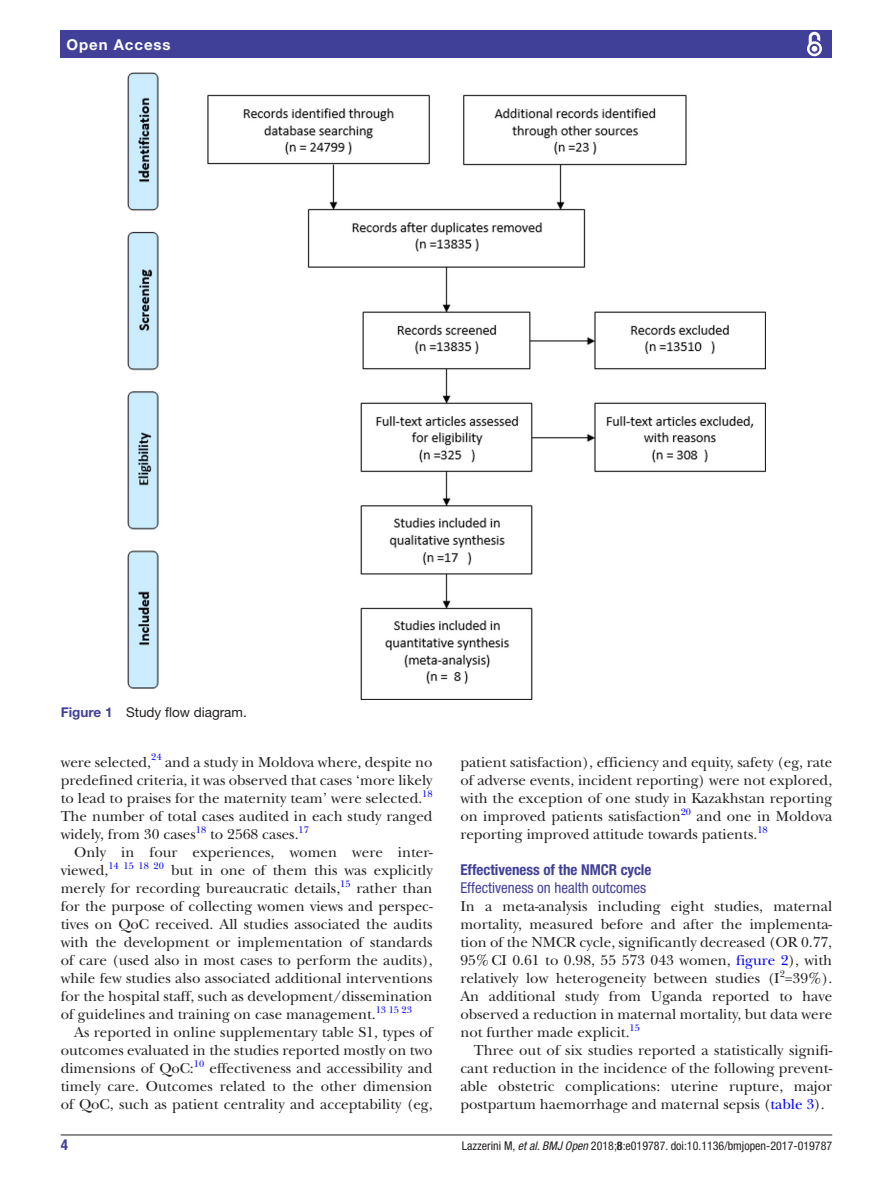
<style>
.page{position:relative;width:893px;height:1191px;background:#fff}
.page>*{position:absolute;margin:0;border:0;box-sizing:border-box;transform-origin:0 0}
.t1{font:15px/18px "New Baskerville";color:#231f20;text-align:justify}
.t2{font:condensed 15px "Helvetica Neue LT Std";color:#414099}
.t3{font:700 condensed 15px "Helvetica Neue LT Std";color:#414099}
.t4{font:700 15px "Helvetica Neue LT Std";letter-spacing:.065em;color:#fff}
.t5{font:13.5px "Helvetica Neue LT Std";color:#231f20}
.t6{font:condensed 12px "Helvetica Neue LT Std";color:#231f20}
.t7{font:9.9px "New Baskerville";color:#00f}
.t8{font:9.9px "New Baskerville";color:#231f20}
.s1{font-weight:700;color:#414099}
.s2{color:#00f}
.s3{font-style:italic}
.s4{font-weight:700}
</style>
<div class="page">
<hr style="left:61px;top:1134px;width:771px;height:1px;background:#231f20">
<div style="left:61px;top:31px;width:771px;height:27px;background:#414099"></div>
<svg style="left:807px;top:31px;width:15px;height:26px"></svg>
<img style="left:127px;top:73px;width:638px;height:626px">
<p class="t4" style="left:66px;top:35px;width:106px">Open Access</p>
<p class="t5" style="left:61px;top:704px;width:188px"><span class="s1">Figure 1</span> Study flow diagram.</p>
<p class="t1" style="left:61px;top:753px;width:92px">were selected,</p>
<p class="t7" style="left:151px;top:751px;width:12px">24</p>
<p class="t1" style="left:61px;top:753px;width:373px;text-indent:104px">and a study in Moldova where, despite no predefined criteria, it was observed that cases ‘more likely to lead to praises for the maternity team’ were selected.</p>
<p class="t7" style="left:422px;top:787px;width:12px">18</p>
<p class="t1" style="left:61px;top:807px;width:373px">The number of total cases audited in each study ranged widely, from 30 cases<sup>18</sup> to 2568 cases.</p>
<p class="t7" style="left:299px;top:823px;width:12px">17</p>
<p class="t1" style="left:61px;top:843px;width:373px;text-indent:13px">Only in four experiences, women were inter&shy;viewed,</p>
<p class="t7" style="left:108px;top:859px;width:57px">14 15 18 20</p>
<p class="t1" style="left:61px;top:861px;width:373px;text-indent:110px">but in one of them this was explicitly merely for recording bureaucratic details,</p>
<p class="t7" style="left:340px;top:877px;width:12px">15</p>
<p class="t1" style="left:61px;top:879px;width:373px;text-indent:296px">rather than for the purpose of collecting women views and perspec&shy;tives on QoC received. All studies associated the audits with the development or implementation of standards of care (used also in most cases to perform the audits), while few studies also associated additional interventions for the hospital staff, such as development/dissemination of guidelines and training on case management.</p>
<p class="t7" style="left:376px;top:1003px;width:38px">13 15 23</p>
<p class="t1" style="left:61px;top:1023px;width:373px;text-indent:14px">As reported in online supplementary table S1, types of outcomes evaluated in the studies reported mostly on two dimensions of QoC:</p>
<p class="t7" style="left:194px;top:1057px;width:12px">10</p>
<p class="t1" style="left:61px;top:1059px;width:373px;text-indent:149px">effectiveness and accessibility and timely care. Outcomes related to the other dimension of QoC, such as patient centrality and acceptability (eg,</p>
<p class="t1" style="left:460px;top:753px;width:373px">patient satisfaction), efficiency and equity, safety (eg, rate of adverse events, incident reporting) were not explored, with the exception of one study in Kazakhstan reporting on improved patients satisfaction</p>
<p class="t7" style="left:681px;top:805px;width:12px">20</p>
<p class="t1" style="left:460px;top:807px;width:373px;text-indent:236px">and one in Moldova reporting improved attitude towards patients.</p>
<p class="t7" style="left:757px;top:823px;width:12px">18</p>
<p class="t3" style="left:460px;top:861px;width:193px">Effectiveness of the NMCR cycle</p>
<p class="t2" style="left:460px;top:879px;width:187px">Effectiveness on health outcomes</p>
<p class="t1" style="left:460px;top:897px;width:373px">In a meta-analysis including eight studies, maternal mortality, measured before and after the implementa&shy;tion of the NMCR cycle, significantly decreased (OR 0.77, 95%CI 0.61 to 0.98, 55 573 043 women, <span class="s2">figure 2</span>), with relatively low heterogeneity between studies (I =39%).</p>
<p class="t8" style="left:780px;top:967px;width:7px">2</p>
<p class="t1" style="left:460px;top:987px;width:373px">An additional study from Uganda reported to have observed a reduction in maternal mortality, but data were not further made explicit.</p>
<p class="t7" style="left:630px;top:1021px;width:12px">15</p>
<p class="t1" style="left:460px;top:1041px;width:373px;text-indent:14px">Three out of six studies reported a statistically signifi&shy;cant reduction in the incidence of the following prevent&shy;able obstetric complications: uterine rupture, major postpartum haemorrhage and maternal sepsis (<span class="s2">table 3</span>).</p>
<p class="t3" style="left:61px;top:1135px;width:9px">4</p>
<p class="t6" style="left:462px;top:1138px;width:372px">Lazzerini M, <span class="s3">et al</span>. <span class="s3">BMJ Open</span> 2018;<span class="s4">8</span>:e019787. doi:10.1136/bmjopen-2017-019787</p>
</div>
